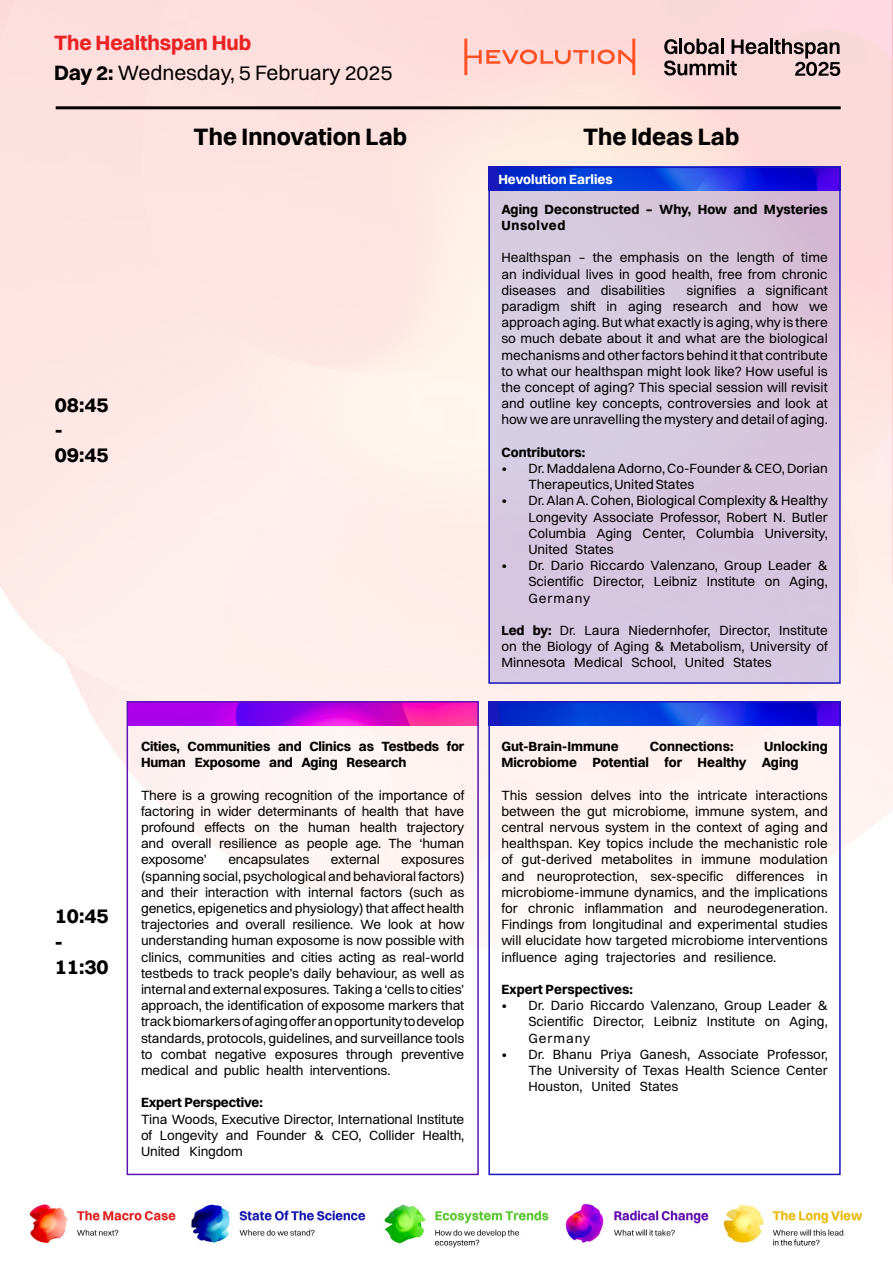
<style>
.page{position:relative;width:893px;height:1263px;background:#fff}
.page>*{position:absolute;margin:0;border:0;box-sizing:border-box;transform-origin:0 0}
.t1{font:700 24px "Switzer";color:#000}
.t2{font:21px/30px "Switzer";letter-spacing:-.005em;color:#000}
.t3{font:700 21px/25.2px "Switzer";color:#000}
.t4{font:13.5px/16.2px "Switzer";color:#000;text-align:justify}
.t5{font:700 13.5px/16.2px "Switzer";color:#000}
.t6{font:700 13.5px "Switzer";color:#fff}
.s1{font-weight:700;color:#eb2225}
.s2{font-weight:700}
</style>
<div class="page">
<img style="left:0;top:0;width:893px;height:963px">
<div style="left:488px;top:167px;width:351px;height:517px;background:#d6c7df"></div>
<svg style="left:464px;top:39px;width:171px;height:36px;background:#fdc4bb"></svg>
<svg style="left:664px;top:60px;width:73px;height:16px"></svg>
<hr style="left:770px;top:39px;width:3px;height:15px;background:#000">
<hr style="left:731px;top:39px;width:3px;height:15px;background:#000">
<hr style="left:741px;top:39px;width:3px;height:15px;background:#000">
<svg style="left:734px;top:42px;width:34px;height:12px"></svg>
<svg style="left:684px;top:39px;width:39px;height:15px"></svg>
<hr style="left:679px;top:39px;width:3px;height:15px;background:#000">
<svg style="left:664px;top:39px;width:13px;height:15px"></svg>
<svg style="left:774px;top:39px;width:66px;height:37px;background:#ab9595"></svg>
<img style="left:27px;top:1203px;width:836px;height:45px">
<hr style="left:56px;top:106px;width:785px;height:3px;background:#000">
<img style="left:491px;top:170px;width:347px;height:21px">
<img style="left:491px;top:704px;width:347px;height:21px">
<div style="left:488px;top:701px;width:353px;height:474px;border:2px solid #1918bc"></div>
<div style="left:488px;top:167px;width:353px;height:517px;border:2px solid #1918bc"></div>
<img style="left:130px;top:704px;width:346px;height:21px">
<div style="left:127px;top:701px;width:352px;height:474px;border:2px solid #5a15b3"></div>
<h2 class="t2" style="left:54px;top:28px;width:340px"><span class="s1">The Healthspan Hub<br></span><span class="s2">Day 2:</span> Wednesday, 5 February 2025</h2>
<h2 class="t3" style="left:55px;top:392px;width:55px">08:45 -<br>09:45</h2>
<h2 class="t3" style="left:55px;top:903px;width:55px">10:45 -<br>11:30</h2>
<h1 class="t1" style="left:194px;top:122px;width:215px">The Innovation Lab</h1>
<h1 class="t1" style="left:583px;top:122px;width:158px">The Ideas Lab</h1>
<p class="t6" style="left:498px;top:171px;width:116px">Hevolution Earlies</p>
<p class="t5" style="left:141px;top:738px;width:325px">Cities, Communities and Clinics as Testbeds for<br>Human Exposome and Aging Research</p>
<p class="t4" style="left:141px;top:786px;width:325px">There is a growing recognition of the importance of factoring in wider determinants of health that have profound effects on the human health trajectory and overall resilience as people age. The ‘human exposome’</p>
<p class="t4" style="left:228px;top:851px;width:83px">encapsulates</p>
<p class="t4" style="left:331px;top:851px;width:50px">external</p>
<p class="t4" style="left:141px;top:851px;width:325px;text-indent:260px">exposures (spanning social, psychological and behavioral factors) and their interaction with internal factors (such as genetics, epigenetics and physiology) that affect health trajectories and overall resilience. We look at how understanding human exposome is now possible with clinics, communities and cities acting as real-world testbeds to track people’s daily behaviour, as well as internal and external exposures. Taking a ‘cells to cities’ approach, the identification of exposome markers that track biomarkers of aging offer an opportunity to develop standards, protocols, guidelines, and surveillance tools to combat negative exposures through preventive medical and public health interventions.</p>
<p class="t5" style="left:141px;top:1094px;width:123px">Expert Perspective:</p>
<p class="t4" style="left:141px;top:1110px;width:325px">Tina Woods, Executive Director, International Institute of Longevity and Founder &amp; CEO, Collider Health, United Kingdom</p>
<p class="t5" style="left:501px;top:201px;width:328px">Aging Deconstructed – Why, How and Mysteries<br>Unsolved</p>
<p class="t4" style="left:501px;top:249px;width:328px">Healthspan – the emphasis on the length of time an individual lives in good health, free from chronic diseases and disabilities</p>
<p class="t4" style="left:501px;top:282px;width:328px;text-indent:185px">signifies a significant paradigm shift in aging research and how we approach aging. But what exactly is aging, why is there so much debate about it and what are the biological mechanisms and other factors behind it that contribute to what our healthspan might look like? How useful is the concept of aging? This special session will revisit and outline key concepts, controversies and look at how we are unravelling the mystery and detail of aging.</p>
<p class="t5" style="left:501px;top:444px;width:85px">Contributors:</p>
<p class="t4" style="left:528px;top:460px;width:301px;text-indent:-27px">• Dr. Maddalena Adorno, Co-Founder &amp; CEO, Dorian<br>Therapeutics, United States</p>
<p class="t4" style="left:528px;top:492px;width:301px;text-indent:-27px">• Dr. Alan A. Cohen, Biological Complexity &amp; Healthy Longevity Associate Professor, Robert N. Butler Columbia Aging Center, Columbia University, United States</p>
<p class="t4" style="left:528px;top:557px;width:301px;text-indent:-27px">• Dr. Dario Riccardo Valenzano, Group Leader &amp; Scientific Director, Leibniz Institute on Aging, Germany</p>
<p class="t4" style="left:501px;top:622px;width:328px"><span class="s2">Led by:</span> Dr. Laura Niedernhofer, Director, Institute on the Biology of Aging &amp; Metabolism, University of Minnesota Medical School, United States</p>
<p class="t5" style="left:501px;top:738px;width:328px;text-indent:263px">Unlocking<br>Microbiome Potential for Healthy Aging</p>
<p class="t4" style="left:501px;top:786px;width:328px">This session delves into the intricate interactions between the gut microbiome, immune system, and central nervous system in the context of aging and healthspan. Key topics include the mechanistic role of gut-derived metabolites in immune modulation and neuroprotection, sex-specific differences in microbiome-immune dynamics, and the implications for chronic inflammation and neurodegeneration.<br>Findings from longitudinal and experimental studies will elucidate how targeted microbiome interventions influence aging trajectories and resilience.</p>
<p class="t5" style="left:501px;top:981px;width:133px">Expert Perspectives:</p>
<p class="t4" style="left:528px;top:997px;width:301px;text-indent:-27px">• Dr. Dario Riccardo Valenzano, Group Leader &amp; Scientific Director, Leibniz Institute on Aging, Germany</p>
<p class="t4" style="left:528px;top:1046px;width:301px;text-indent:-27px">• Dr. Bhanu Priya Ganesh, Associate Professor, The University of Texas Health Science Center Houston, United States</p>
<p class="t5" style="left:501px;top:738px;width:119px">Gut-Brain-Immune</p>
<p class="t5" style="left:650px;top:738px;width:85px">Connections:</p>
</div>
